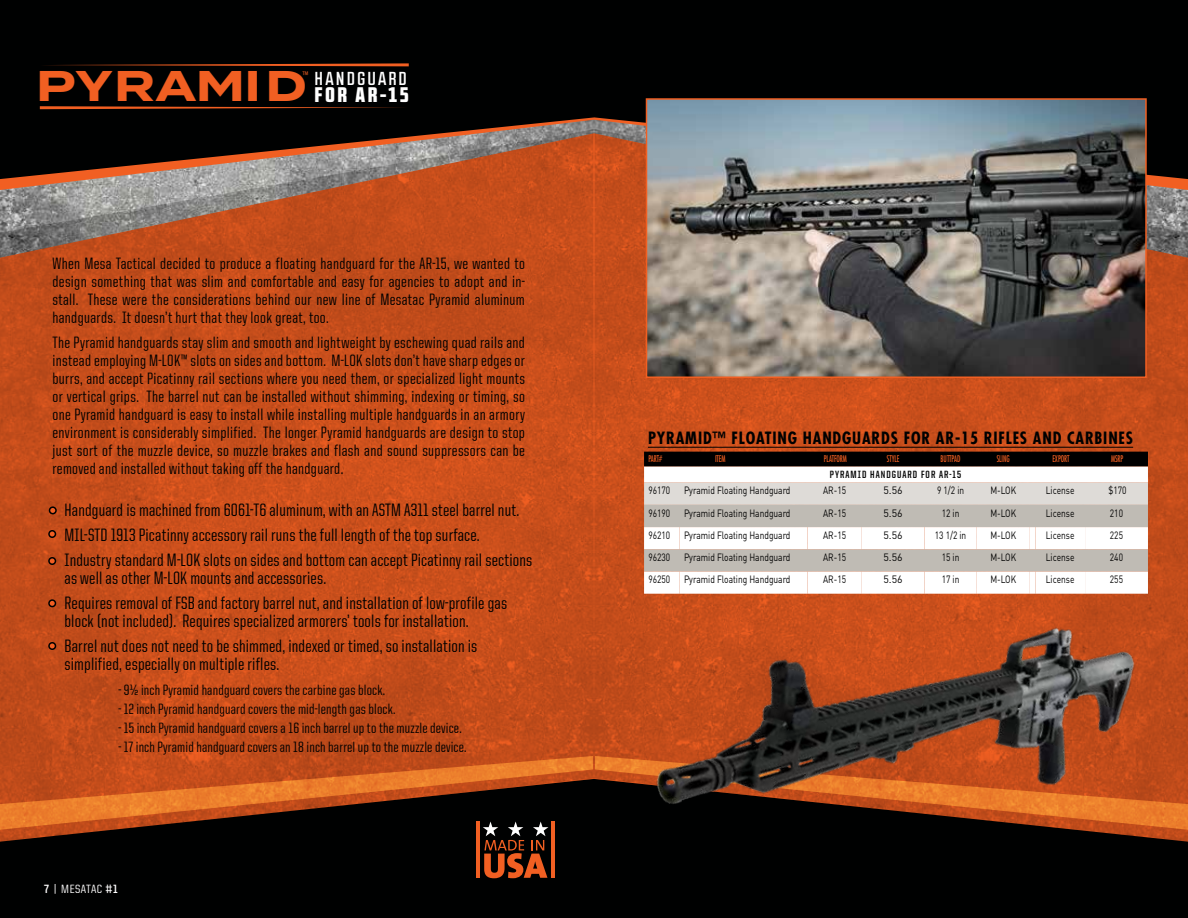
<style>
.page{position:relative;width:1188px;height:918px;background:#fff}
.page>*{position:absolute;margin:0;border:0;box-sizing:border-box;transform-origin:0 0}
.t1{font:900 21.15px "RB No 2.1 b W00";letter-spacing:.14em;color:#fff}
.t2{font:500 18.75px "RB No 2.1 a W00";letter-spacing:.14em;color:#fff}
.t3{font:500 18px/25px "United Sans Cond";letter-spacing:.01em;color:#000}
.t4{font:500 16.5px/18px "United Sans Cond";letter-spacing:.02em;color:#000;text-align:justify}
.t5{font:700 condensed 16.5px "Futura";letter-spacing:.05em;color:#000101}
.t6{font:500 15px "United Sans Cond";letter-spacing:.01em;color:#000}
.t7{font:500 12px "United Sans Semi Cond";letter-spacing:.035em;color:#fff}
.t8{font:10.5px "DIN";color:#000;scale:.8 1}
.t9{font:700 10.5px "United Sans Cond";letter-spacing:.1em;color:#000}
.t10{font:10.5px "DIN";color:#000}
.t11{font:condensed 9px "Futura";color:#f15f22;scale:.8 1}
.t12{font:300 condensed 8.7px "Futura";color:#f15f22}
.s1{font-family:"Termina";font-weight:700;font-size:42.9px;color:#f15f22}
.s2{font-weight:700}
.s3{font-size:16.5px}
</style>
<div class="page">
<div style="left:0;top:0;width:594px;height:120px;background:#000101"></div>
<img style="left:0;top:120px;width:594px;height:9px">
<img style="left:0;top:129px;width:594px;height:650px">
<div style="left:0;top:779px;width:594px;height:139px;background:#000101"></div>
<svg style="left:0;top:756px;width:593px;height:75px"></svg>
<svg style="left:483px;top:822px;width:65px;height:56px"></svg>
<hr style="left:476px;top:822px;width:3px;height:56px;background:#f15f22">
<hr style="left:551px;top:822px;width:4px;height:56px;background:#f15f22">
<svg style="left:594px;top:179px;width:594px;height:600px;fill:#c54e1b"></svg>
<div style="left:594px;top:0;width:594px;height:179px;background:#000101"></div>
<div style="left:594px;top:779px;width:594px;height:139px;background:#000101"></div>
<svg style="left:595px;top:756px;width:593px;height:75px"></svg>
<div style="left:50px;top:507px;width:6px;height:7px;background:#f15f22;border-radius:50%"></div>
<div style="left:49px;top:506px;width:8px;height:8px;border:2px solid #000;border-radius:50%"></div>
<div style="left:48px;top:530px;width:8px;height:8px;border:2px solid #000;border-radius:50%"></div>
<div style="left:49px;top:600px;width:6px;height:7px;background:#f15f22;border-radius:50%"></div>
<div style="left:48px;top:599px;width:8px;height:8px;border:2px solid #000;border-radius:50%"></div>
<div style="left:48px;top:557px;width:8px;height:8px;border:2px solid #000;border-radius:50%"></div>
<div style="left:49px;top:643px;width:7px;height:6px;background:#f15f22;border-radius:50%"></div>
<div style="left:48px;top:642px;width:8px;height:8px;border:2px solid #000;border-radius:50%"></div>
<img style="left:643px;top:525px;width:508px;height:393px">
<svg style="left:39px;top:63px;width:370px;height:3px"></svg>
<svg style="left:40px;top:106px;width:369px;height:3px"></svg>
<svg style="left:644px;top:452px;width:504px;height:142px"></svg>
<hr style="left:648px;top:447px;width:485px;height:1px;background:#000">
<img style="left:649px;top:101px;width:495px;height:274px">
<div style="left:646px;top:98px;width:501px;height:280px;border:2px solid #f15f22"></div>
<p class="t1" style="left:37px;top:82px;width:373px"><span class="s1">PYRAMID</span> FOR AR-15</p>
<p class="t12" style="left:302px;top:69px;width:8px">™</p>
<p class="t2" style="left:315px;top:68px;width:93px">HANDGUARD</p>
<p class="t4" style="left:52px;top:254px;width:474px">When Mesa Tactical decided to produce a floating handguard for the AR-15, we wanted to design something that was slim and comfortable and easy for agencies to adopt and in&shy;stall. These were the considerations behind our new line of Mesatac Pyramid aluminum handguards. It doesn’t hurt that they look great, too.</p>
<p class="t4" style="left:52px;top:333px;width:474px">The Pyramid handguards stay slim and smooth and lightweight by eschewing quad rails and instead employing M-LOK™ slots on sides and bottom. M-LOK slots don’t have sharp edges or burrs, and accept Picatinny rail sections where you need them, or specialized light mounts or vertical grips. The barrel nut can be installed without shimming, indexing or timing, so one Pyramid handguard is easy to install while installing multiple handguards in an armory environment is considerably simplified. The longer Pyramid handguards are design to stop just sort of the muzzle device, so muzzle brakes and flash and sound suppressors can be removed and installed without taking off the handguard.</p>
<p class="t3" style="left:64px;top:498px;width:469px">Handguard is machined from 6061-T6 aluminum, with an ASTM A311 steel barrel nut.<br>MIL-STD 1913 Picatinny accessory rail runs the full length of the top surface.<br>Industry standard M-LOK slots on sides and bottom can accept Picatinny rail sections</p>
<p class="t3" style="left:64px;top:566px;width:444px">as well as other M-LOK mounts and accessories.<br>Requires removal of FSB and factory barrel nut, and installation of low-profile gas</p>
<p class="t3" style="left:64px;top:609px;width:414px">block (not included). Requires specialized armorers’ tools for installation.<br>Barrel nut does not need to be shimmed, indexed or timed, so installation is</p>
<p class="t3" style="left:64px;top:652px;width:216px">simplified, especially on multiple rifles.</p>
<p class="t6" style="left:118px;top:683px;width:268px">- 9½ inch Pyramid handguard covers the carbine gas block.</p>
<p class="t6" style="left:118px;top:702px;width:279px">- 12 inch Pyramid handguard covers the mid-length gas block.</p>
<p class="t6" style="left:118px;top:721px;width:345px">- 15 inch Pyramid handguard covers a 16 inch barrel up to the muzzle device.</p>
<p class="t6" style="left:118px;top:740px;width:350px">- 17 inch Pyramid handguard covers an 18 inch barrel up to the muzzle device.</p>
<p class="t7" style="left:44px;top:882px;width:75px"><span class="s2">7</span> | MESATAC <span class="s3">#</span><span class="s2">1</span></p>
<p class="t5" style="left:648px;top:427px;width:487px">PYRAMID™ FLOATING HANDGUARDS FOR AR-15 RIFLES AND CARBINES</p>
<p class="t11" style="left:648px;top:453px;width:19px">PART#</p>
<p class="t11" style="left:715px;top:453px;width:15px">ITEM</p>
<p class="t11" style="left:824px;top:453px;width:30px">PLATFORM</p>
<p class="t11" style="left:887px;top:453px;width:17px">STYLE</p>
<p class="t11" style="left:941px;top:453px;width:26px">BUTTPAD</p>
<p class="t11" style="left:997px;top:453px;width:18px">SLING</p>
<p class="t11" style="left:1052px;top:453px;width:23px">EXPORT</p>
<p class="t11" style="left:1111px;top:453px;width:17px">MSRP</p>
<p class="t9" style="left:830px;top:469px;width:133px">PYRAMID HANDGUARD FOR AR-15</p>
<p class="t8" style="left:648px;top:484px;width:29px">96170</p>
<p class="t8" style="left:684px;top:484px;width:135px">Pyramid Floating Handguard</p>
<p class="t8" style="left:823px;top:484px;width:30px">AR-15</p>
<p class="t10" style="left:883px;top:484px;width:21px">5.56</p>
<p class="t8" style="left:937px;top:484px;width:35px">9 1/2 in</p>
<p class="t8" style="left:990px;top:484px;width:34px">M-LOK</p>
<p class="t8" style="left:1046px;top:484px;width:37px">License</p>
<p class="t8" style="left:1108px;top:484px;width:24px">$170</p>
<p class="t8" style="left:648px;top:506px;width:29px">96190</p>
<p class="t8" style="left:684px;top:506px;width:135px">Pyramid Floating Handguard</p>
<p class="t8" style="left:823px;top:506px;width:30px">AR-15</p>
<p class="t10" style="left:883px;top:506px;width:21px">5.56</p>
<p class="t8" style="left:942px;top:506px;width:24px">12 in</p>
<p class="t8" style="left:990px;top:506px;width:34px">M-LOK</p>
<p class="t8" style="left:1046px;top:506px;width:37px">License</p>
<p class="t8" style="left:1110px;top:506px;width:18px">210</p>
<p class="t8" style="left:648px;top:529px;width:29px">96210</p>
<p class="t8" style="left:684px;top:529px;width:135px">Pyramid Floating Handguard</p>
<p class="t8" style="left:823px;top:529px;width:30px">AR-15</p>
<p class="t10" style="left:883px;top:529px;width:21px">5.56</p>
<p class="t8" style="left:935px;top:529px;width:41px">13 1/2 in</p>
<p class="t8" style="left:990px;top:529px;width:34px">M-LOK</p>
<p class="t8" style="left:1046px;top:529px;width:37px">License</p>
<p class="t8" style="left:1110px;top:529px;width:18px">225</p>
<p class="t8" style="left:648px;top:551px;width:29px">96230</p>
<p class="t8" style="left:684px;top:551px;width:135px">Pyramid Floating Handguard</p>
<p class="t8" style="left:823px;top:551px;width:30px">AR-15</p>
<p class="t10" style="left:883px;top:551px;width:21px">5.56</p>
<p class="t8" style="left:942px;top:551px;width:24px">15 in</p>
<p class="t8" style="left:990px;top:551px;width:34px">M-LOK</p>
<p class="t8" style="left:1046px;top:551px;width:37px">License</p>
<p class="t8" style="left:1110px;top:551px;width:18px">240</p>
<p class="t8" style="left:648px;top:573px;width:29px">96250</p>
<p class="t8" style="left:684px;top:573px;width:135px">Pyramid Floating Handguard</p>
<p class="t8" style="left:823px;top:573px;width:30px">AR-15</p>
<p class="t10" style="left:883px;top:573px;width:21px">5.56</p>
<p class="t8" style="left:942px;top:573px;width:24px">17 in</p>
<p class="t8" style="left:990px;top:573px;width:34px">M-LOK</p>
<p class="t8" style="left:1046px;top:573px;width:37px">License</p>
<p class="t8" style="left:1110px;top:573px;width:18px">255</p>
</div>
